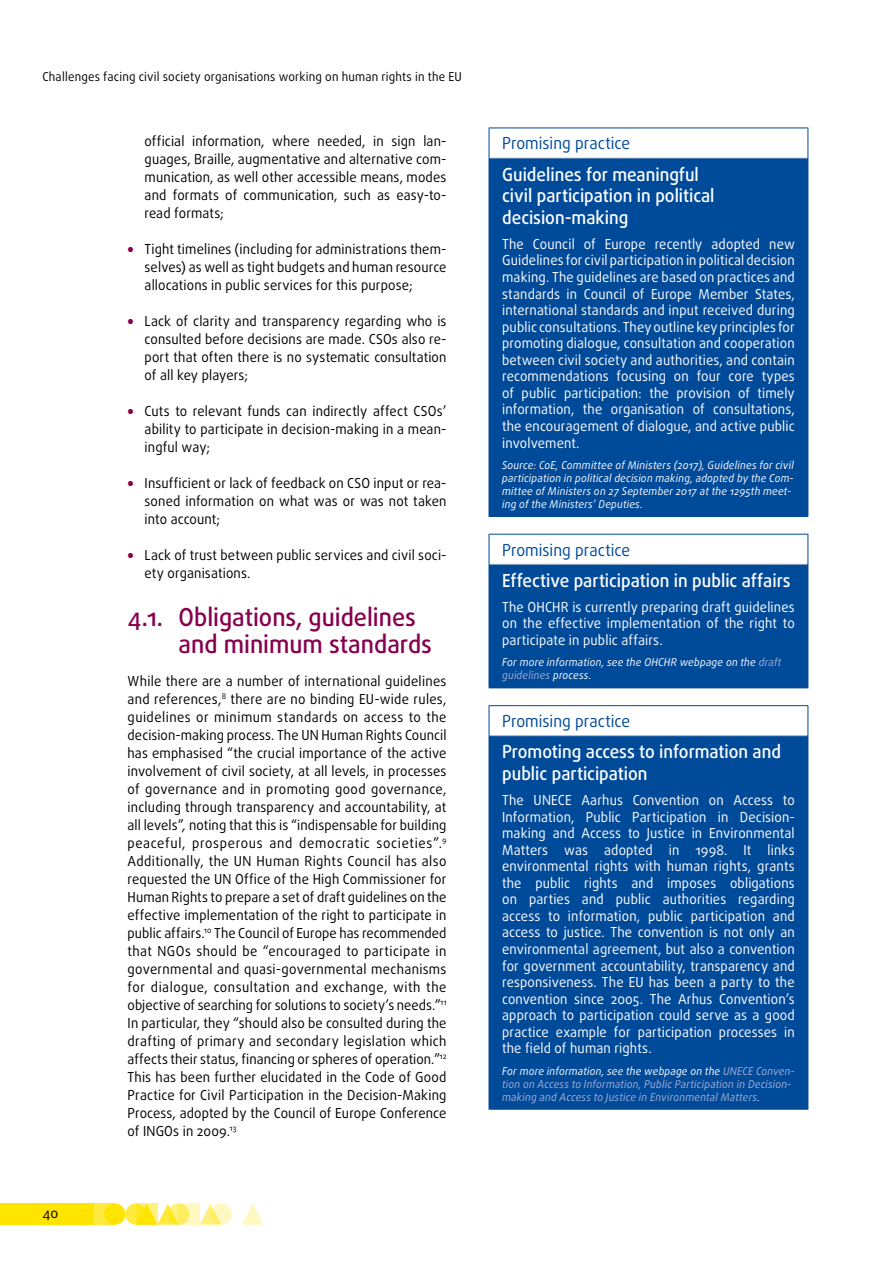
<style>
.page{position:relative;width:893px;height:1263px;background:#fff}
.page>*{position:absolute;margin:0;border:0;box-sizing:border-box;transform-origin:0 0}
.t1{font:500 24.75px/27px "Daxline Pro";color:#87004e;scale:.95 1}
.PROMISING_title{font:500 18px/21.6px "Daxline Pro";color:#fff;scale:.95 1}
.PROMISING_super{font:16.5px "Daxline Pro";color:#004a9a;scale:.95 1}
.body{font:13.8px/18px "Daxline Pro";letter-spacing:.01em;color:#000;text-align:justify;scale:.95 1}
.PROMISING_body{font:13.8px/16.5px "Daxline Pro";letter-spacing:.015em;color:#fff;text-align:justify;scale:.95 1}
.t2{font:13.5px "Daxline Pro";color:#000}
.t3{font:12.3px "Daxline Pro";letter-spacing:.015em;color:#000;scale:.95 1}
.PROMISING_more_info{font:italic 10.8px/12.9px "Daxline Pro";letter-spacing:.02em;color:#fff;scale:.95 1}
.PROMISING_more_info-2{font:italic 10.8px/12.9px "Daxline Pro";letter-spacing:.015em;color:#a4aed8;scale:.95 1}
.s1{font-weight:900;color:#87004e}
.s2{font-style:italic}
.s3{color:#a4aed8}
.s4{color:#fff}
</style>
<div class="page">
<svg style="left:125px;top:1203px;width:22px;height:22px"></svg>
<div style="left:94px;top:1203px;width:21px;height:22px;background:#ffea40"></div>
<div style="left:0;top:1203px;width:94px;height:22px;background:#ffe400"></div>
<svg style="left:200px;top:1203px;width:18px;height:22px"></svg>
<svg style="left:242px;top:1204px;width:21px;height:21px"></svg>
<div style="left:104px;top:1203px;width:21px;height:22px;background:#ffe400;border-radius:50%"></div>
<svg style="left:157px;top:1203px;width:18px;height:22px"></svg>
<svg style="left:168px;top:1203px;width:21px;height:22px"></svg>
<svg style="left:210px;top:1203px;width:22px;height:22px"></svg>
<svg style="left:136px;top:1203px;width:21px;height:22px"></svg>
<svg style="left:179px;top:1203px;width:21px;height:22px"></svg>
<div style="left:489px;top:158px;width:319px;height:358px;background:#004a9a"></div>
<hr style="left:489px;top:158px;width:318px;height:1px;background:#d0d0d0">
<hr style="left:489px;top:128px;width:319px;height:1px;background:#004a9a">
<hr style="left:489px;top:128px;width:1px;height:30px;background:#004a9a">
<hr style="left:807px;top:128px;width:1px;height:30px;background:#004a9a">
<hr style="left:489px;top:158px;width:1px;height:358px;background:#004a9a">
<hr style="left:489px;top:516px;width:319px;height:1px;background:#004a9a">
<div style="left:489px;top:564px;width:319px;height:124px;background:#004a9a"></div>
<hr style="left:489px;top:564px;width:318px;height:1px;background:#d0d0d0">
<hr style="left:489px;top:534px;width:319px;height:1px;background:#004a9a">
<hr style="left:489px;top:534px;width:1px;height:30px;background:#004a9a">
<hr style="left:807px;top:534px;width:1px;height:30px;background:#004a9a">
<hr style="left:489px;top:564px;width:1px;height:123px;background:#004a9a">
<div style="left:489px;top:736px;width:319px;height:373px;background:#004a9a"></div>
<hr style="left:489px;top:735px;width:318px;height:1px;background:#d0d0d0">
<hr style="left:489px;top:705px;width:319px;height:1px;background:#004a9a">
<hr style="left:489px;top:706px;width:1px;height:30px;background:#004a9a">
<hr style="left:807px;top:706px;width:1px;height:30px;background:#004a9a">
<hr style="left:489px;top:1109px;width:319px;height:1px;background:#004a9a">
<p class="t3" style="left:43px;top:68px;width:443px">Challenges facing civil society organisations working on human rights in the EU</p>
<p class="t2" style="left:43px;top:1204px;width:17px">40</p>
<p class="body" style="left:145px;top:132px;width:319px">official information, where needed, in sign lan&shy;guages, Braille, augmentative and alternative com&shy;munication, as well other accessible means, modes and formats of communication, such as easy-to&shy;read formats;</p>
<p class="body" style="left:145px;top:240px;width:319px;text-indent:-17px"><span class="s1">•</span> Tight timelines (including for administrations them&shy;selves) as well as tight budgets and human resource allocations in public services for this purpose;</p>
<p class="body" style="left:145px;top:312px;width:319px;text-indent:-17px"><span class="s1">•</span> Lack of clarity and transparency regarding who is consulted before decisions are made. CSOs also re&shy;port that often there is no systematic consultation of all key players;</p>
<p class="body" style="left:145px;top:402px;width:319px;text-indent:-17px"><span class="s1">•</span> Cuts to relevant funds can indirectly affect CSOs’ ability to participate in decision-making in a mean&shy;ingful way;</p>
<p class="body" style="left:145px;top:474px;width:319px;text-indent:-17px"><span class="s1">•</span> Insufficient or lack of feedback on CSO input or rea&shy;soned information on what was or was not taken into account;</p>
<p class="body" style="left:145px;top:546px;width:319px;text-indent:-17px"><span class="s1">•</span> Lack of trust between public services and civil soci&shy;ety organisations.</p>
<p class="t1" style="left:179px;top:604px;width:268px;text-indent:-51px">4.1. Obligations, guidelines and minimum standards</p>
<p class="body" style="left:128px;top:672px;width:337px">While there are a number of international guidelines and references,<sup>8</sup> there are no binding EU-wide rules, guidelines or minimum standards on access to the decision-making process. The UN Human Rights Council has emphasised “the crucial importance of the active involvement of civil society, at all levels, in processes of governance and in promoting good governance, including through transparency and accountability, at all levels”<span class="s2">,</span> noting that this is “indispensable for building peaceful, prosperous and democratic societies”.<sup>9<br></sup>Additionally, the UN Human Rights Council has also requested the UN Office of the High Commissioner for Human Rights to prepare a set of draft guidelines on the effective implementation of the right to participate in public affairs.<sup>10</sup> The Council of Europe has recommended that NGOs should be “encouraged to participate in governmental and quasi-governmental mechanisms for dialogue, consultation and exchange, with the objective of searching for solutions to society’s needs.”<sup>11<br></sup>In particular, they “should also be consulted during the drafting of primary and secondary legislation which affects their status, financing or spheres of operation.”<sup>12<br></sup>This has been further elucidated in the Code of Good Practice for Civil Participation in the Decision-Making Process, adopted by the Council of Europe Conference of INGOs in 2009.<sup>13</sup></p>
<p class="PROMISING_super" style="left:502px;top:133px;width:136px">Promising practice</p>
<p class="PROMISING_title" style="left:502px;top:163px;width:225px">Guidelines for meaningful civil participation in political decision-making</p>
<p class="PROMISING_body" style="left:502px;top:236px;width:310px">The Council of Europe recently adopted new Guidelines for civil participation in political decision making. The guidelines are based on practices and standards in Council of Europe Member States, international standards and input received during public consultations. They outline key principles for promoting dialogue, consultation and cooperation between civil society and authorities, and contain recommendations focusing on four core types of public participation: the provision of timely information, the organisation of consultations, the encouragement of dialogue, and active public involvement.</p>
<p class="PROMISING_more_info" style="left:502px;top:459px;width:309px">Source: CoE, Committee of Ministers (2017), Guidelines for civil participation in political decision making, adopted by the Com&shy;mittee of Ministers on 27 September 2017 at the 1295th meet&shy;ing of the Ministers’ Deputies.</p>
<p class="PROMISING_super" style="left:502px;top:539px;width:136px">Promising practice</p>
<p class="PROMISING_title" style="left:502px;top:570px;width:305px">Effective participation in public affairs</p>
<p class="PROMISING_body" style="left:502px;top:599px;width:310px">The OHCHR is currently preparing draft guidelines on the effective implementation of the right to participate in public affairs.</p>
<p class="PROMISING_more_info" style="left:502px;top:656px;width:296px">For more information, see the OHCHR webpage on the <span class="s3">draft guidelines</span> process.</p>
<p class="PROMISING_super" style="left:502px;top:710px;width:136px">Promising practice</p>
<p class="PROMISING_title" style="left:502px;top:741px;width:295px">Promoting access to information and public participation</p>
<p class="PROMISING_body" style="left:502px;top:792px;width:310px">The UNECE Aarhus Convention on Access to Information, Public Participation in Decision&shy;making and Access to Justice in Environmental Matters was adopted in 1998. It links environmental rights with human rights, grants the public rights and imposes obligations on parties and public authorities regarding access to information, public participation and access to justice. The convention is not only an environmental agreement, but also a convention for government accountability, transparency and responsiveness. The EU has been a party to the convention since 2005. The Arhus Convention’s approach to participation could serve as a good practice example for participation processes in the field of human rights.</p>
<p class="PROMISING_more_info-2" style="left:502px;top:1064px;width:310px"><span class="s4">For more information, see the webpage on the</span> UNECE Conven&shy;tion on Access to Information, Public Participation in Decision&shy;making and Access to Justice in Environmental Matters<span class="s4">.</span></p>
</div>
